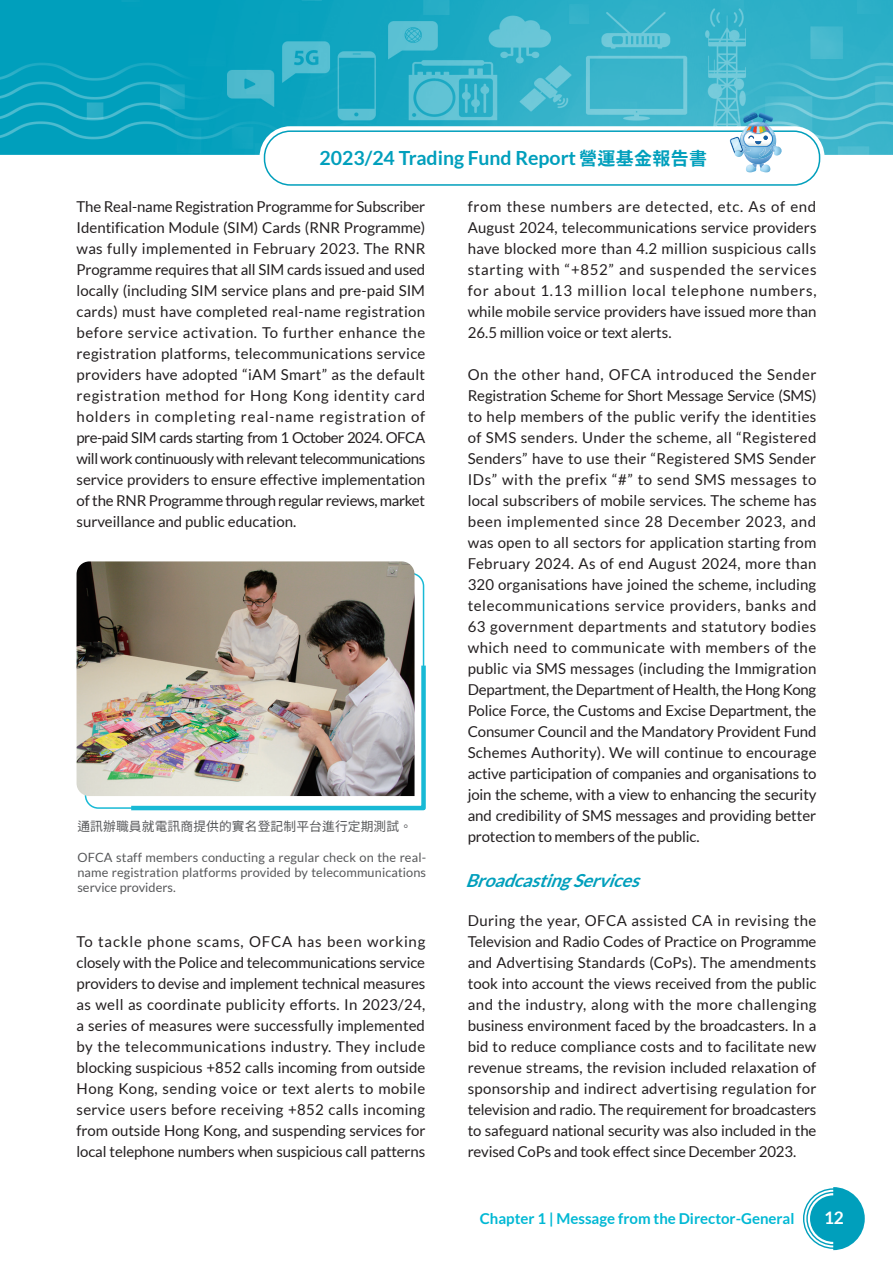
<style>
.page{position:relative;width:893px;height:1263px;background:#fff}
.page>*{position:absolute;margin:0;border:0;box-sizing:border-box;transform-origin:0 0}
.t1{font:700 19.5px "Lato";color:#009fbc}
.eMed{font:italic 700 18px "Lato";color:#009fbc}
.t2{font:700 17.25px "Lato";color:#fff}
.eMed-2{font:15px/21px "Lato";letter-spacing:-.01em;color:#231f20;text-align:justify}
.t3{font:700 15px "Lato";color:#00b8d4}
.中文大題{font:12.75px/15.3px "Lato";letter-spacing:.01em;color:#57585a;text-align:justify}
.中文大題-2{font:12.75px "Taipei Sans TC Beta";letter-spacing:.01em;color:#57585a}
.s1{font-family:"Taipei Sans TC Beta";font-size:18px}
</style>
<div class="page">
<img style="left:0;top:0;width:893px;height:155px">
<svg style="left:803px;top:1187px;width:62px;height:63px"></svg>
<div style="left:260px;top:126px;width:564px;height:64px;background:#fff;border-radius:31px"></div>
<div style="left:264px;top:130px;width:556px;height:56px;border:2px solid #009fbc;border-radius:26px"></div>
<img style="left:743px;top:112px;width:30px;height:1px">
<svg style="left:731px;top:113px;width:52px;height:59px"></svg>
<img style="left:77px;top:561px;width:338px;height:235px">
<img style="left:127px;top:661px;width:299px;height:150px">
<h1 class="t1" style="left:320px;top:146px;width:389px">2023/24 Trading Fund Report <span class="s1">營運基金報告書</span></h1>
<p class="eMed-2" style="left:468px;top:196px;width:350px">from these numbers are detected, etc. As of end August 2024, telecommunications service providers have blocked more than 4.2 million suspicious calls starting with “+852” and suspended the services for about 1.13 million local telephone numbers, while mobile service providers have issued more than 26.5 million voice or text alerts.</p>
<p class="eMed-2" style="left:468px;top:364px;width:350px">On the other hand, OFCA introduced the Sender Registration Scheme for Short Message Service (SMS) to help members of the public verify the identities of SMS senders. Under the scheme, all “Registered Senders” have to use their “Registered SMS Sender IDs” with the prefix “#” to send SMS messages to local subscribers of mobile services. The scheme has been implemented since 28 December 2023, and was open to all sectors for application starting from February 2024. As of end August 2024, more than 320 organisations have joined the scheme, including telecommunications service providers, banks and 63 government departments and statutory bodies which need to communicate with members of the public via SMS messages (including the Immigration Department, the Department of Health, the Hong Kong Police Force, the Customs and Excise Department, the Consumer Council and the Mandatory Provident Fund Schemes Authority). We will continue to encourage active participation of companies and organisations to join the scheme, with a view to enhancing the security and credibility of SMS messages and providing better protection to members of the public.</p>
<p class="eMed" style="left:465px;top:870px;width:182px">BroadcastingServices</p>
<p class="eMed-2" style="left:468px;top:910px;width:350px">During the year, OFCA assisted CA in revising the Television and Radio Codes of Practice on Programme and Advertising Standards (CoPs). The amendments took into account the views received from the public and the industry, along with the more challenging business environment faced by the broadcasters. In a bid to reduce compliance costs and to facilitate new revenue streams, the revision included relaxation of sponsorship and indirect advertising regulation for television and radio. The requirement for broadcasters to safeguard national security was also included in the revised CoPs and took effect since December 2023.</p>
<p class="eMed-2" style="left:77px;top:196px;width:350px">The Real-name Registration Programme for Subscriber Identification Module (SIM) Cards (RNR Programme) was fully implemented in February 2023. The RNR Programme requires that all SIM cards issued and used locally (including SIM service plans and pre-paid SIM cards) must have completed real-name registration before service activation. To further enhance the registration platforms, telecommunications service providers have adopted “iAM Smart” as the default registration method for Hong Kong identity card holders in completing real-name registration of pre-paid SIM cards starting from 1 October 2024. OFCA will work continuously with relevant telecommunications service providers to ensure effective implementation of the RNR Programme through regular reviews, market surveillance and public education.</p>
<p class="中文大題-2" style="left:77px;top:819px;width:336px">通訊辦職員就電訊商提供的實名登記制平台進行定期測試。</p>
<p class="中文大題" style="left:77px;top:849px;width:350px">OFCA staff members conducting a regular check on the real&shy;name registration platforms provided by telecommunications service providers.</p>
<p class="eMed-2" style="left:77px;top:930px;width:350px">To tackle phone scams, OFCA has been working closely with the Police and telecommunications service providers to devise and implement technical measures as well as coordinate publicity efforts. In 2023/24, a series of measures were successfully implemented by the telecommunications industry. They include blocking suspicious +852 calls incoming from outside Hong Kong, sending voice or text alerts to mobile service users before receiving +852 calls incoming from outside Hong Kong, and suspending services for local telephone numbers when suspicious call patterns</p>
<p class="t3" style="left:480px;top:1210px;width:316px">Chapter 1 | Message from the Director-General</p>
<p class="t2" style="left:824px;top:1207px;width:21px">12</p>
</div>
